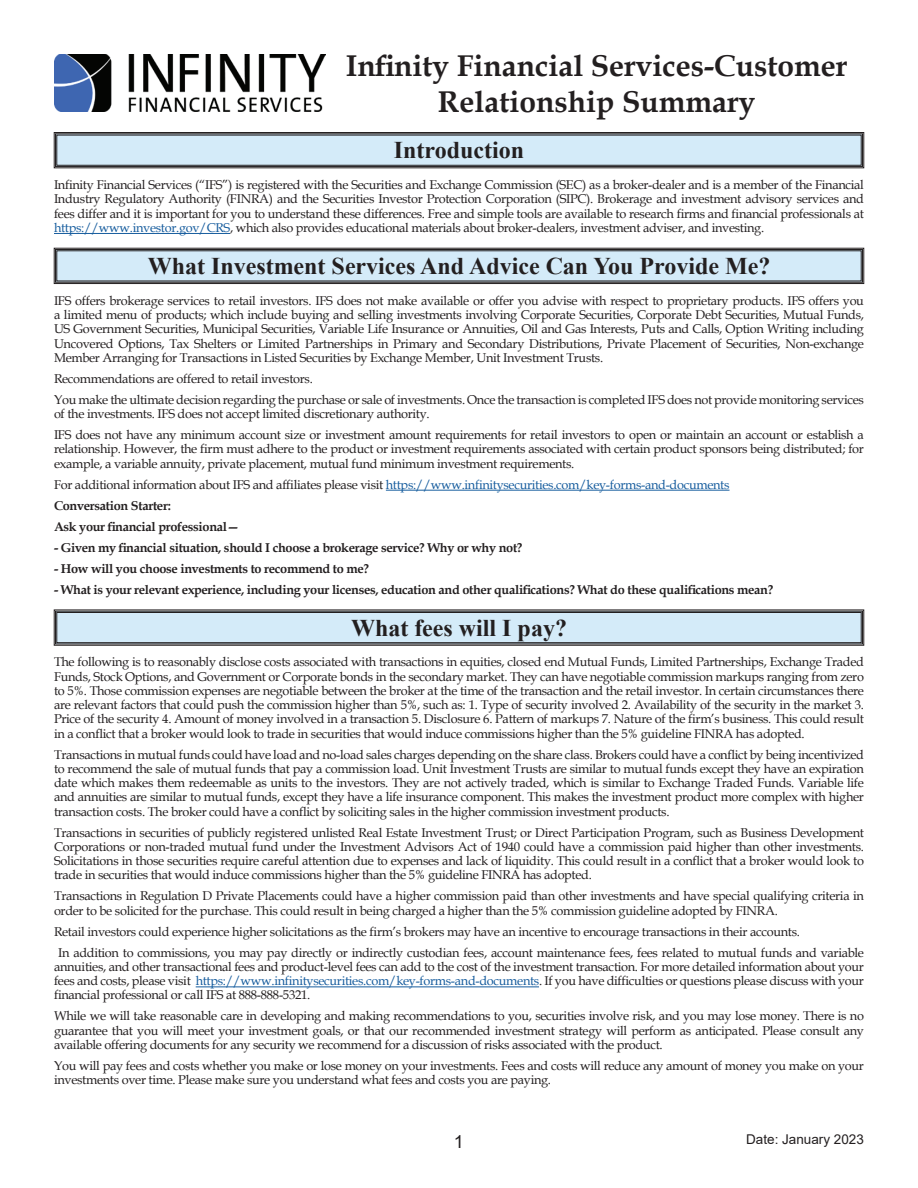
<style>
.page{position:relative;width:918px;height:1188px;background:#fff}
.page>*{position:absolute;margin:0;border:0;box-sizing:border-box;transform-origin:0 0}
.t1{font:700 30px/36px "Book Antiqua";color:#231f20;text-align:center}
.t2{font:700 24px "Times New Roman";color:#231f20}
.t3{font:18px "Arial";color:#231f20}
.t4{font:13.5px "Arial";color:#231f20}
.Paragraph{font:12.75px/14.2px "Book Antiqua";letter-spacing:-.025em;color:#231f20;text-align:justify}
.Paragraph-2{font:700 12.75px "Book Antiqua";letter-spacing:-.025em;color:#231f20}
.Paragraph-3{font:12.75px "Book Antiqua";letter-spacing:-.025em;color:#175d9e}
.s1{color:#175d9e}
.s2{color:#231f20}
</style>
<div class="page">
<hr style="left:54px;top:233px;width:176px;height:1px;background:#175d9e">
<hr style="left:386px;top:490px;width:344px;height:1px;background:#175d9e">
<hr style="left:196px;top:987px;width:343px;height:1px;background:#175d9e">
<svg style="left:54px;top:132px;width:810px;height:36px;background:#c6dae7"></svg>
<div style="left:55px;top:133px;width:808px;height:34px;border:1px solid #231f20"></div>
<svg style="left:54px;top:248px;width:810px;height:36px;background:#c6dae7"></svg>
<div style="left:55px;top:249px;width:808px;height:34px;border:1px solid #231f20"></div>
<svg style="left:54px;top:609px;width:810px;height:37px;background:#c0d2de"></svg>
<div style="left:57px;top:612px;width:804px;height:31px;border:1px solid #231f20"></div>
<img style="left:54px;top:54px;width:271px;height:57px">
<p class="t1" style="left:346px;top:48px;width:503px">Infinity Financial Services-Customer<br>Relationship Summary</p>
<p class="t2" style="left:394px;top:133px;width:132px">Introduction</p>
<p class="Paragraph" style="left:54px;top:177px;width:812px">Infinity Financial Services (“IFS”) is registered with the Securities and Exchange Commission (SEC) as a broker-dealer and is a member of the Financial Industry Regulatory Authority (FINRA) and the Securities Investor Protection Corporation (SIPC). Brokerage and investment advisory services and fees differ and it is important for you to understand these differences. Free and simple tools are available to research firms and financial professionals at <span class="s1">https://www.investor.gov/CRS</span>, which also provides educational materials about broker-dealers, investment adviser, and investing.</p>
<p class="t2" style="left:148px;top:249px;width:624px">What Investment Services And Advice Can You Provide Me?</p>
<p class="Paragraph" style="left:54px;top:293px;width:812px">IFS offers brokerage services to retail investors. IFS does not make available or offer you advise with respect to proprietary products. IFS offers you a limited menu of products; which include buying and selling investments involving Corporate Securities, Corporate Debt Securities, Mutual Funds, US Government Securities, Municipal Securities, Variable Life Insurance or Annuities, Oil and Gas Interests, Puts and Calls, Option Writing including Uncovered Options, Tax Shelters or Limited Partnerships in Primary and Secondary Distributions, Private Placement of Securities, Non-exchange Member Arranging for Transactions in Listed Securities by Exchange Member, Unit Investment Trusts.</p>
<p class="Paragraph" style="left:54px;top:371px;width:260px">Recommendations are offered to retail investors.</p>
<p class="Paragraph" style="left:54px;top:392px;width:812px">You make the ultimate decision regarding the purchase or sale of investments. Once the transaction is completed IFS does not provide monitoring services of the investments. IFS does not accept limited discretionary authority.</p>
<p class="Paragraph" style="left:54px;top:427px;width:812px">IFS does not have any minimum account size or investment amount requirements for retail investors to open or maintain an account or establish a relationship. However, the firm must adhere to the product or investment requirements associated with certain product sponsors being distributed; for example, a variable annuity, private placement, mutual fund minimum investment requirements.</p>
<p class="Paragraph-3" style="left:54px;top:475px;width:677px"><span class="s2">For additional information about IFS and affiliates please visit</span> https://www.infinitysecurities.com/key-forms-and-documents</p>
<p class="Paragraph-2" style="left:54px;top:496px;width:118px">Conversation Starter:</p>
<p class="Paragraph-2" style="left:54px;top:517px;width:187px">Ask your financial professional—</p>
<p class="Paragraph-2" style="left:54px;top:538px;width:470px">- Given my financial situation, should I choose a brokerage service? Why or why not?</p>
<p class="Paragraph-2" style="left:54px;top:559px;width:317px">- How will you choose investments to recommend to me?</p>
<p class="Paragraph-2" style="left:54px;top:580px;width:721px">- What is your relevant experience, including your licenses, education and other qualifications? What do these qualifications mean?</p>
<p class="t2" style="left:351px;top:610px;width:217px">What fees will I pay?</p>
<p class="Paragraph" style="left:54px;top:655px;width:812px">The following is to reasonably disclose costs associated with transactions in equities, closed end Mutual Funds, Limited Partnerships, Exchange Traded Funds, Stock Options, and Government or Corporate bonds in the secondary market. They can have negotiable commission markups ranging from zero to 5%. Those commission expenses are negotiable between the broker at the time of the transaction and the retail investor. In certain circumstances there are relevant factors that could push the commission higher than 5%, such as: 1. Type of security involved 2. Availability of the security in the market 3.<br>Price of the security 4. Amount of money involved in a transaction 5. Disclosure 6. Pattern of markups 7. Nature of the firm’s business. This could result in a conflict that a broker would look to trade in securities that would induce commissions higher than the 5% guideline FINRA has adopted.</p>
<p class="Paragraph" style="left:54px;top:747px;width:812px">Transactions in mutual funds could have load and no-load sales charges depending on the share class. Brokers could have a conflict by being incentivized to recommend the sale of mutual funds that pay a commission load. Unit Investment Trusts are similar to mutual funds except they have an expiration date which makes them redeemable as units to the investors. They are not actively traded, which is similar to Exchange Traded Funds. Variable life and annuities are similar to mutual funds, except they have a life insurance component. This makes the investment product more complex with higher transaction costs. The broker could have a conflict by soliciting sales in the higher commission investment products.</p>
<p class="Paragraph" style="left:54px;top:825px;width:812px">Transactions in securities of publicly registered unlisted Real Estate Investment Trust; or Direct Participation Program, such as Business Development Corporations or non-traded mutual fund under the Investment Advisors Act of 1940 could have a commission paid higher than other investments.<br>Solicitations in those securities require careful attention due to expenses and lack of liquidity. This could result in a conflict that a broker would look to trade in securities that would induce commissions higher than the 5% guideline FINRA has adopted.</p>
<p class="Paragraph" style="left:54px;top:889px;width:812px">Transactions in Regulation D Private Placements could have a higher commission paid than other investments and have special qualifying criteria in order to be solicited for the purchase. This could result in being charged a higher than the 5% commission guideline adopted by FINRA.</p>
<p class="Paragraph" style="left:54px;top:924px;width:748px">Retail investors could experience higher solicitations as the firm’s brokers may have an incentive to encourage transactions in their accounts.</p>
<p class="Paragraph" style="left:54px;top:945px;width:812px;text-indent:4px">In addition to commissions, you may pay directly or indirectly custodian fees, account maintenance fees, fees related to mutual funds and variable annuities, and other transactional fees and product-level fees can add to the cost of the investment transaction. For more detailed information about your fees and costs, please visit <span class="s1">https://www.infinitysecurities.com/key-forms-and-documents</span>. If you have difficulties or questions please discuss with your financial professional or call IFS at 888-888-5321.</p>
<p class="Paragraph" style="left:54px;top:1009px;width:812px">While we will take reasonable care in developing and making recommendations to you, securities involve risk, and you may lose money. There is no guarantee that you will meet your investment goals, or that our recommended investment strategy will perform as anticipated. Please consult any available offering documents for any security we recommend for a discussion of risks associated with the product.</p>
<p class="Paragraph" style="left:54px;top:1058px;width:812px">You will pay fees and costs whether you make or lose money on your investments. Fees and costs will reduce any amount of money you make on your investments over time. Please make sure you understand what fees and costs you are paying.</p>
<h3 class="t3" style="left:454px;top:1129px;width:12px">1</h3>
<p class="t4" style="left:746px;top:1130px;width:119px">Date: January 2023</p>
</div>
